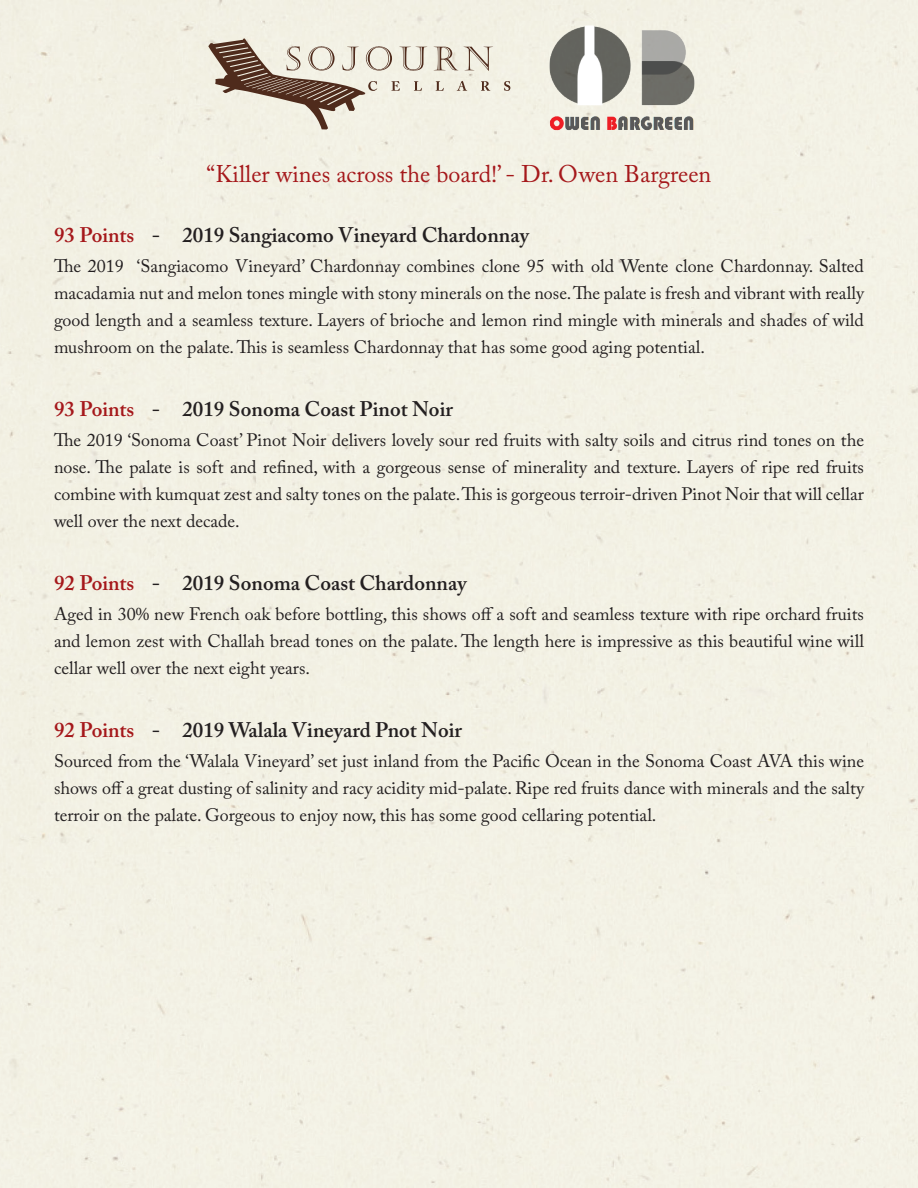
<style>
.page{position:relative;width:918px;height:1188px;background:#fff}
.page>*{position:absolute;margin:0;border:0;box-sizing:border-box;transform-origin:0 0}
.t1{font:24px "Adobe Caslon Pro";color:#a5181b}
.t2{font:600 21px "Adobe Caslon Pro";color:#231f20}
.t3{font:18px/27px "Adobe Caslon Pro";color:#231f20;text-align:justify}
.s1{color:#a5181b}
</style>
<div class="page">
<img style="left:522px;top:26px;width:200px;height:115px">
<svg style="left:434px;top:47px;width:24px;height:23px"></svg>
<svg style="left:464px;top:47px;width:29px;height:24px"></svg>
<svg style="left:436px;top:81px;width:8px;height:10px"></svg>
<svg style="left:457px;top:81px;width:10px;height:10px"></svg>
<svg style="left:481px;top:81px;width:9px;height:10px"></svg>
<svg style="left:504px;top:81px;width:6px;height:10px"></svg>
<svg style="left:208px;top:38px;width:219px;height:92px;background:#cdc4b6"></svg>
<h1 class="t1" style="left:207px;top:160px;width:506px">“Killer wines across the board!’ - Dr. Owen Bargreen</h1>
<p class="t2" style="left:54px;top:222px;width:476px"><span class="s1">93 Points</span> - 2019 Sangiacomo Vineyard Chardonnay</p>
<p class="t3" style="left:54px;top:252px;width:812px">The 2019 ‘Sangiacomo Vineyard’ Chardonnay combines clone 95 with old Wente clone Chardonnay. Salted macadamia nut and melon tones mingle with stony minerals on the nose. The palate is fresh and vibrant with really good length and a seamless texture. Layers of brioche and lemon rind mingle with minerals and shades of wild mushroom on the palate. This is seamless Chardonnay that has some good aging potential.</p>
<p class="t2" style="left:54px;top:396px;width:400px"><span class="s1">93 Points</span> - 2019 Sonoma Coast Pinot Noir</p>
<p class="t3" style="left:54px;top:426px;width:812px">The 2019 ‘Sonoma Coast’ Pinot Noir delivers lovely sour red fruits with salty soils and citrus rind tones on the nose. The palate is soft and refined, with a gorgeous sense of minerality and texture. Layers of ripe red fruits combine with kumquat zest and salty tones on the palate. This is gorgeous terroir-driven Pinot Noir that will cellar well over the next decade.</p>
<p class="t2" style="left:54px;top:570px;width:414px"><span class="s1">92 Points</span> - 2019 Sonoma Coast Chardonnay</p>
<p class="t3" style="left:54px;top:600px;width:812px">Aged in 30% new French oak before bottling, this shows off a soft and seamless texture with ripe orchard fruits and lemon zest with Challah bread tones on the palate. The length here is impressive as this beautiful wine will cellar well over the next eight years.</p>
<p class="t2" style="left:54px;top:717px;width:409px"><span class="s1">92 Points</span> - 2019 Walala Vineyard Pnot Noir</p>
<p class="t3" style="left:54px;top:747px;width:812px">Sourced from the ‘Walala Vineyard’ set just inland from the Pacific Ocean in the Sonoma Coast AVA this wine shows off a great dusting of salinity and racy acidity mid-palate. Ripe red fruits dance with minerals and the salty terroir on the palate. Gorgeous to enjoy now, this has some good cellaring potential.</p>
</div>
